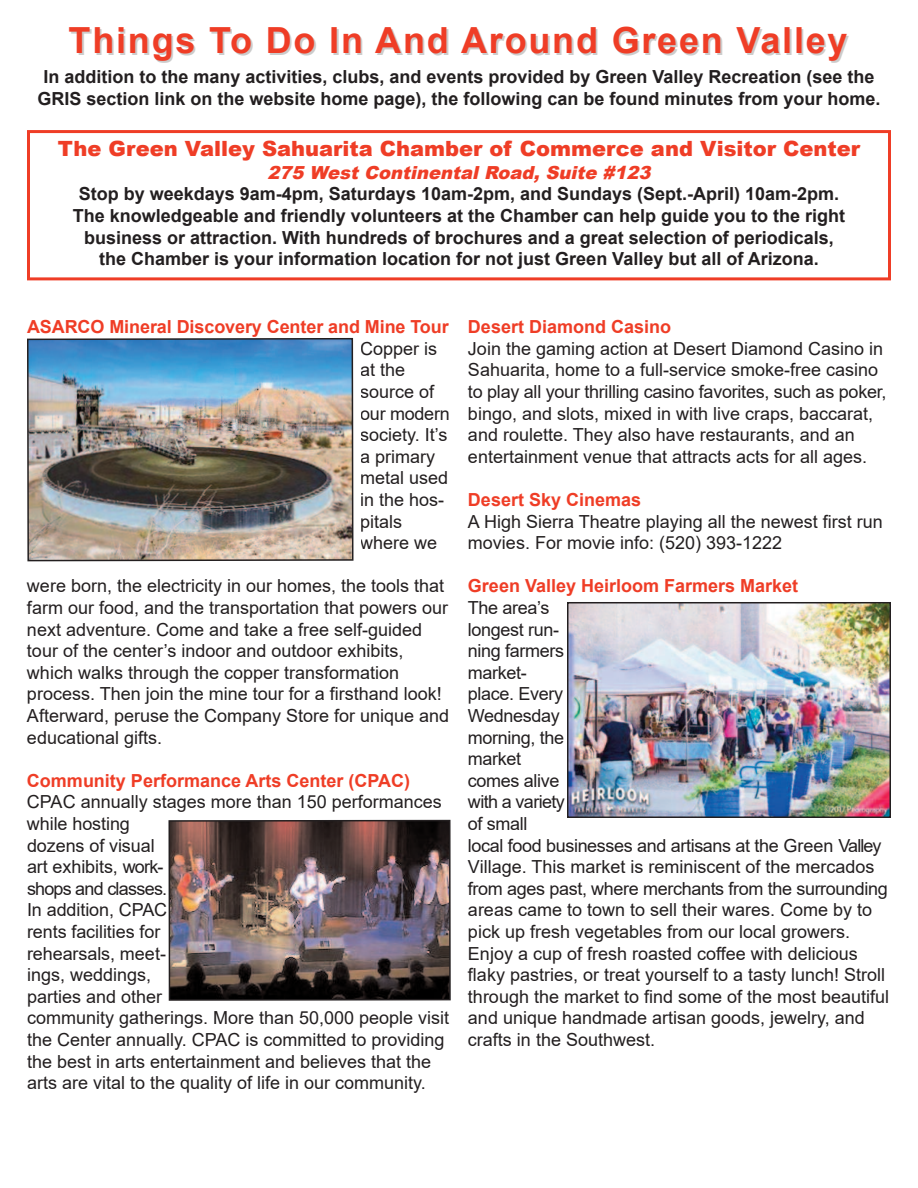
<style>
.page{position:relative;width:918px;height:1188px;background:#fff}
.page>*{position:absolute;margin:0;border:0;box-sizing:border-box;transform-origin:0 0}
.t1{font:700 36px "Arial";letter-spacing:.05em;color:#ef3d26}
.t2{font:900 21px "Arial";color:#ef3d26}
.t3{font:18px/21.6px "Arial";color:#231f20}
.t4{font:700 18px/21.6px "Arial";color:#231f20;text-align:center}
.t5{font:700 18px "Arial";color:#ef3d26}
.t6{font:italic 900 18px "Arial";color:#ef3d26}
</style>
<div class="page">
<div style="left:27px;top:130px;width:864px;height:150px;border:3px solid #ef3d26"></div>
<img style="left:27px;top:337px;width:327px;height:225px">
<img style="left:171px;top:823px;width:277px;height:175px">
<div style="left:168px;top:820px;width:283px;height:181px;border:2px solid #231f20"></div>
<img style="left:570px;top:605px;width:318px;height:210px">
<div style="left:567px;top:602px;width:324px;height:216px;border:2px solid #231f20"></div>
<h1 class="t1" style="left:69px;top:21px;width:781px">Things To Do In And Around Green Valley</h1>
<p class="t4" style="left:37px;top:66px;width:845px">In addition to the many activities, clubs, and events provided by Green Valley Recreation (see the<br>GRIS section link on the website home page), the following can be found minutes from your home.</p>
<p class="t2" style="left:58px;top:133px;width:804px">The Green Valley Sahuarita Chamber of Commerce and Visitor Center</p>
<p class="t6" style="left:267px;top:159px;width:388px">275 West Continental Road, Suite #123</p>
<p class="t4" style="left:73px;top:183px;width:774px">Stop by weekdays 9am-4pm, Saturdays 10am-2pm, and Sundays (Sept.-April) 10am-2pm.<br>The knowledgeable and friendly volunteers at the Chamber can help guide you to the right business or attraction. With hundreds of brochures and a great selection of periodicals, the Chamber is your information location for not just Green Valley but all of Arizona.</p>
<p class="t5" style="left:27px;top:317px;width:423px">ASARCO Mineral Discovery Center and Mine Tour</p>
<p class="t3" style="left:360px;top:338px;width:91px">Copper is at the source of our modern society. It’s a primary metal used in the hos&shy;pitals where we</p>
<p class="t3" style="left:27px;top:575px;width:424px">were born, the electricity in our homes, the tools that farm our food, and the transportation that powers our next adventure. Come and take a free self-guided tour of the center’s indoor and outdoor exhibits, which walks through the copper transformation process. Then join the mine tour for a firsthand look!<br>Afterward, peruse the Company Store for unique and educational gifts.</p>
<p class="t5" style="left:27px;top:771px;width:385px">Community Performance Arts Center (CPAC)</p>
<p class="t3" style="left:27px;top:791px;width:424px">CPAC annually stages more than 150 performances while hosting<br>dozens of visual<br>art exhibits, work-<br>shops and classes.<br>In addition, CPAC<br>rents facilities for<br>rehearsals, meet-<br>ings, weddings,<br>parties and other<br>community gatherings. More than 50,000 people visit the Center annually. CPAC is committed to providing the best in arts entertainment and believes that the arts are vital to the quality of life in our community.</p>
<p class="t5" style="left:468px;top:317px;width:205px">Desert Diamond Casino</p>
<p class="t3" style="left:468px;top:338px;width:420px">Join the gaming action at Desert Diamond Casino in Sahuarita, home to a full-service smoke-free casino to play all your thrilling casino favorites, such as poker, bingo, and slots, mixed in with live craps, baccarat, and roulette. They also have restaurants, and an entertainment venue that attracts acts for all ages.</p>
<p class="t5" style="left:468px;top:490px;width:175px">Desert Sky Cinemas</p>
<p class="t3" style="left:468px;top:511px;width:416px">A High Sierra Theatre playing all the newest first run movies. For movie info: (520) 393-1222</p>
<p class="t5" style="left:468px;top:576px;width:332px">Green Valley Heirloom Farmers Market</p>
<p class="t3" style="left:468px;top:597px;width:423px">The area’s<br>longest run-<br>ning farmers<br>market-<br>place. Every<br>Wednesday<br>morning, the<br>market<br>comes alive<br>with a variety<br>of small<br>local food businesses and artisans at the Green Valley<br>Village. This market is reminiscent of the mercados from ages past, where merchants from the surrounding areas came to town to sell their wares. Come by to pick up fresh vegetables from our local growers.<br>Enjoy a cup of fresh roasted coffee with delicious flaky pastries, or treat yourself to a tasty lunch! Stroll through the market to find some of the most beautiful and unique handmade artisan goods, jewelry, and crafts in the Southwest.</p>
</div>
